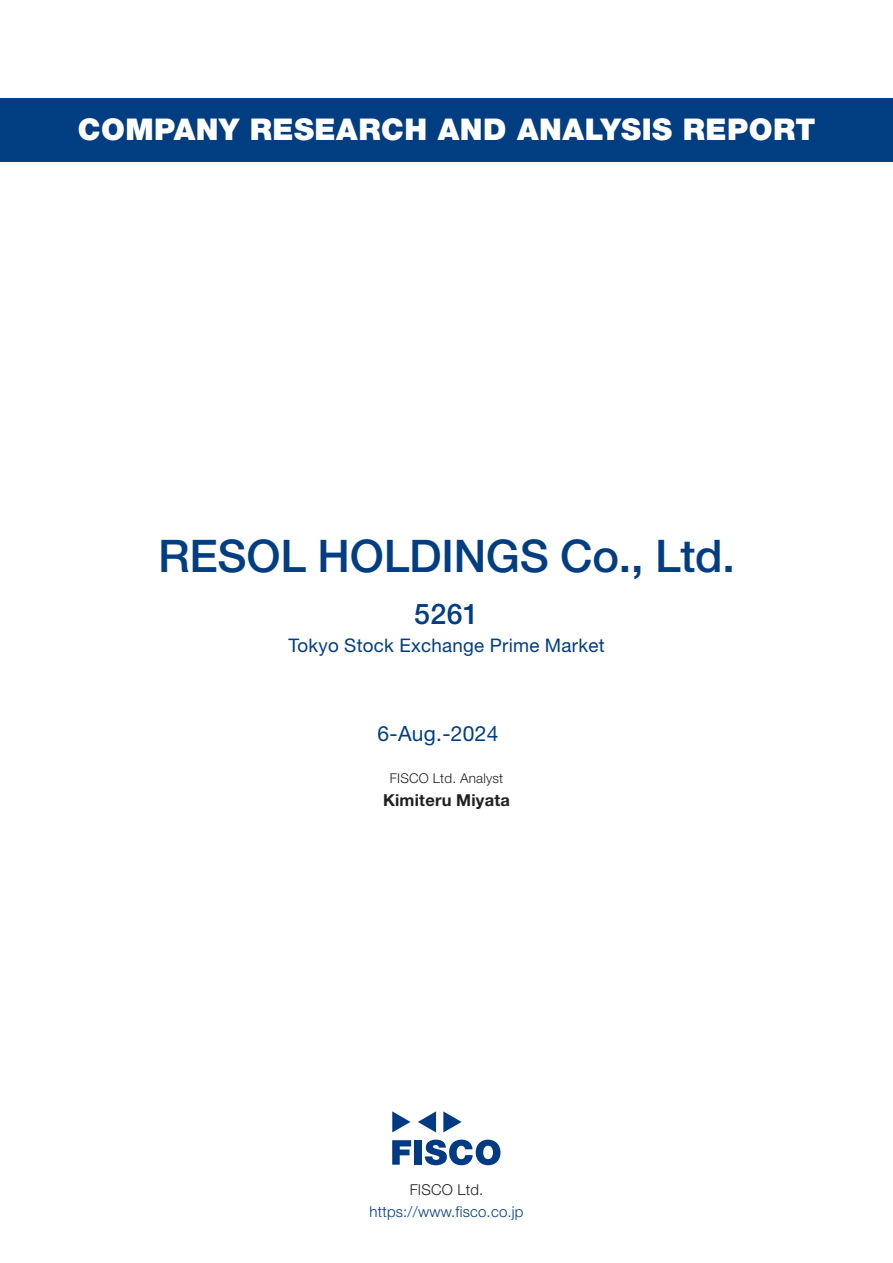
<style>
.page{position:relative;width:893px;height:1263px;background:#fff}
.page>*{position:absolute;margin:0;border:0;box-sizing:border-box;transform-origin:0 0}
.t1{font:500 45px "Helvetica Neue LT Std";letter-spacing:-.005em;color:#003d81}
.t2{font:900 30px "Helvetica Neue LT Std";letter-spacing:.015em;color:#fff}
.t3{font:500 28.5px "Helvetica Neue LT Std";color:#003d81}
.t4{font:21px "Helvetica Neue LT Std";letter-spacing:.015em;color:#003d81}
.t5{font:18.75px "Helvetica Neue LT Std";letter-spacing:.015em;color:#003d81}
.t6{font:700 16.5px "Helvetica Neue LT Std";letter-spacing:.015em;color:#231f20}
.t7{font:300 15px "Helvetica Neue LT Std";letter-spacing:.015em;color:#003d81}
.t8{font:300 15px "Helvetica Neue LT Std";letter-spacing:.015em;color:#231f20}
.t9{font:300 13.5px "Helvetica Neue LT Std";letter-spacing:.015em;color:#231f20}
</style>
<div class="page">
<svg style="left:392px;top:1140px;width:19px;height:25px"></svg>
<div style="left:414px;top:1140px;width:8px;height:25px;background:#003a83"></div>
<svg style="left:425px;top:1139px;width:75px;height:26px"></svg>
<svg style="left:392px;top:1111px;width:18px;height:21px"></svg>
<svg style="left:443px;top:1111px;width:19px;height:21px"></svg>
<svg style="left:418px;top:1111px;width:18px;height:21px"></svg>
<div style="left:0;top:98px;width:893px;height:64px;background:#003d81"></div>
<p class="t2" style="left:78px;top:112px;width:739px">COMPANY RESEARCH AND ANALYSIS REPORT</p>
<h1 class="t1" style="left:158px;top:529px;width:578px">RESOL HOLDINGS Co., Ltd.</h1>
<p class="t3" style="left:414px;top:596px;width:66px">5261</p>
<p class="t5" style="left:288px;top:634px;width:318px">Tokyo Stock Exchange Prime Market</p>
<p class="t4" style="left:378px;top:721px;width:122px">6-Aug.-2024</p>
<p class="t9" style="left:390px;top:770px;width:115px">FISCO Ltd. Analyst</p>
<p class="t6" style="left:383px;top:789px;width:128px">Kimiteru Miyata</p>
<p class="t8" style="left:410px;top:1180px;width:75px">FISCO Ltd.</p>
<p class="t7" style="left:369px;top:1202px;width:156px">https://www.fisco.co j p.</p>
</div>
